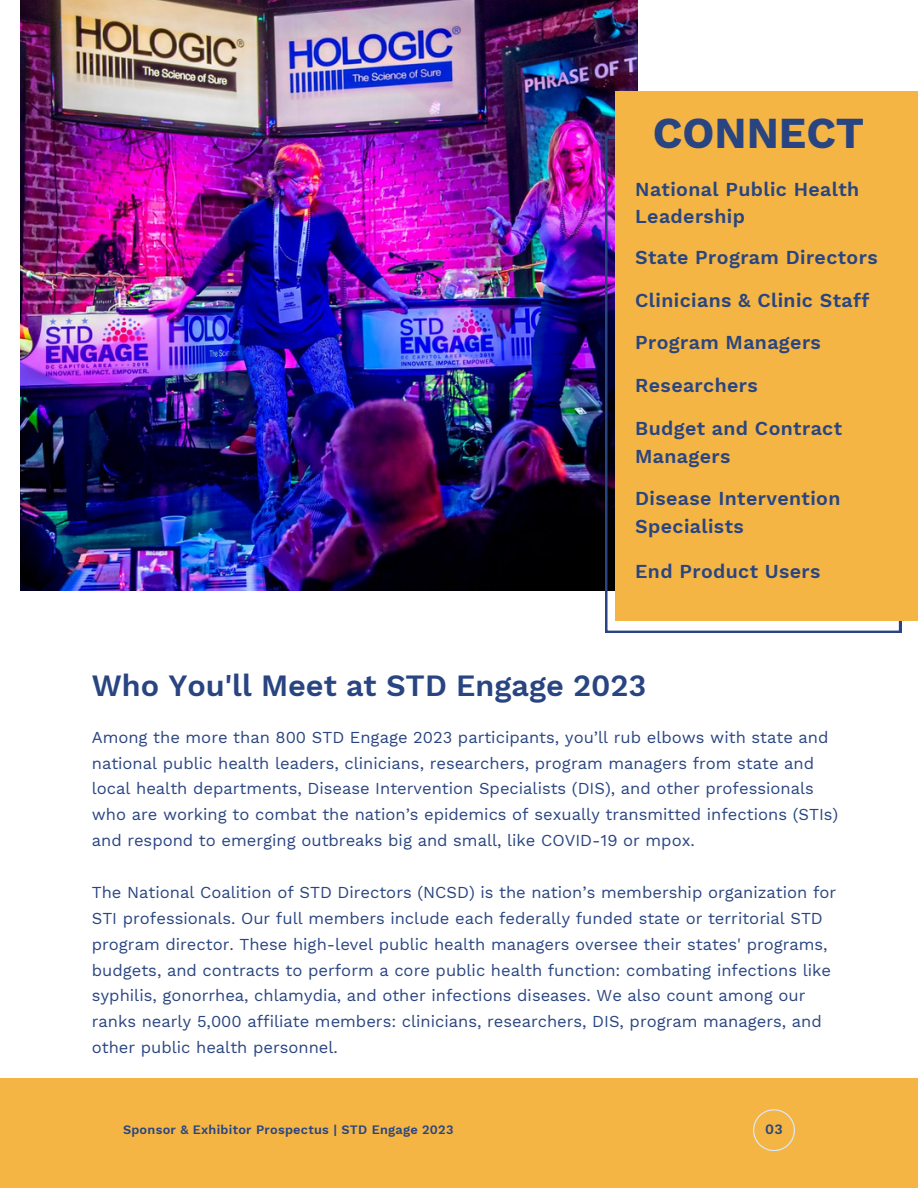
<style>
.page{position:relative;width:918px;height:1188px;background:#fff}
.page>*{position:absolute;margin:0;border:0;box-sizing:border-box;transform-origin:0 0}
.t1{font:700 43.5px "Work Sans";color:#294581}
.t2{font:600 30.45px "Work Sans";color:#294581}
.t3{font:600 19.5px/42.8px "Work Sans";letter-spacing:.02em;color:#294581}
.t4{font:16.5px/25.8px "Work Sans";color:#294581}
.t5{font:600 14.1px "Work Sans";color:#294581}
.t6{font:600 12.75px "Work Sans";letter-spacing:.02em;color:#294581}
</style>
<div class="page">
<div style="left:0;top:1078px;width:918px;height:110px;background:#f5b544"></div>
<svg style="left:753px;top:1109px;width:42px;height:42px"></svg>
<img style="left:21px;top:0;width:616px;height:591px">
<svg style="left:605px;top:137px;width:296px;height:496px"></svg>
<div style="left:616px;top:92px;width:302px;height:529px;background:#f5b544"></div>
<h1 class="t1" style="left:653px;top:107px;width:213px">CONNECT</h1>
<p class="t3" style="left:635px;top:175px;width:226px;line-height:27.8px">National Public Health<br>Leadership</p>
<p class="t3" style="left:635px;top:236px;width:244px">State Program Directors<br>Clinicians &amp; Clinic Staff<br>Program Managers<br>Researchers<br>Budget and Contract</p>
<p class="t3" style="left:635px;top:435px;width:207px">Managers<br>Disease Intervention</p>
<p class="t3" style="left:635px;top:505px;width:110px">Specialists</p>
<p class="t3" style="left:635px;top:550px;width:187px">End Product Users</p>
<h2 class="t2" style="left:92px;top:667px;width:556px">Who You'll Meet at STD Engage 2023</h2>
<p class="t4" style="left:92px;top:724px;width:748px">Among the more than 800 STD Engage 2023 participants, you’ll rub elbows with state and national public health leaders, clinicians, researchers, program managers from state and local health departments, Disease Intervention Specialists (DIS), and other professionals who are working to combat the nation’s epidemics of sexually transmitted infections (STIs) and respond to emerging outbreaks big and small, like COVID-19 or mpox.</p>
<p class="t4" style="left:92px;top:879px;width:746px">The National Coalition of STD Directors (NCSD) is the nation’s membership organization for STI professionals. Our full members include each federally funded state or territorial STD program director. These high-level public health managers oversee their states' programs, budgets, and contracts to perform a core public health function: combating infections like syphilis, gonorrhea, chlamydia, and other infections diseases. We also count among our ranks nearly 5,000 affiliate members: clinicians, researchers, DIS, program managers, and other public health personnel.</p>
<p class="t6" style="left:123px;top:1123px;width:332px">Sponsor &amp; Exhibitor Prospectus | STD Engage 2023</p>
<p class="t5" style="left:765px;top:1121px;width:19px">03</p>
</div>
